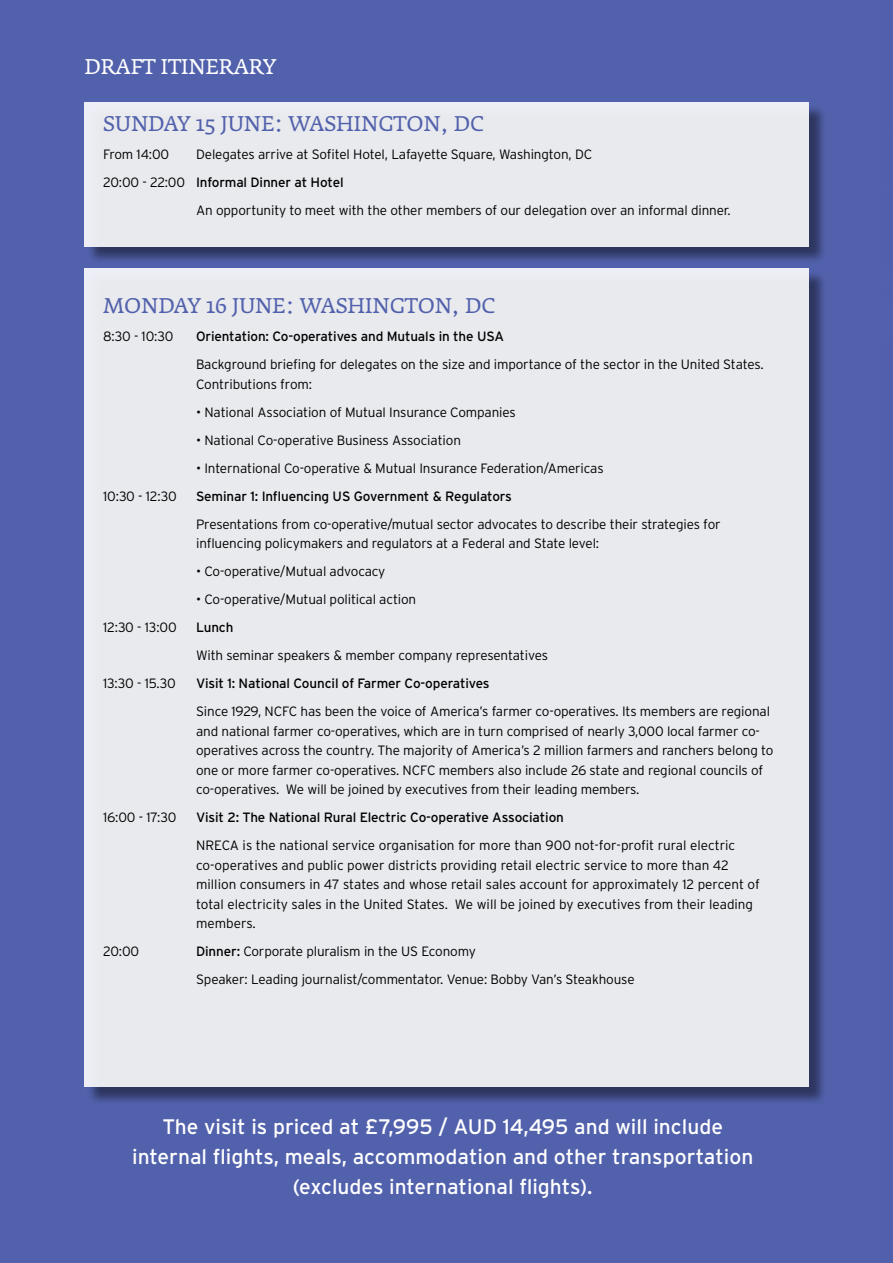
<style>
.page{position:relative;width:893px;height:1263px;background:#5261ac}
.page>*{position:absolute;margin:0;border:0;box-sizing:border-box;transform-origin:0 0}
.t1{font:21px/30px "Interstate";color:#fff;text-align:center}
.t2{font:21px "Fedra Serif A";letter-spacing:-.01em;color:#5261ac}
.t3{font:21px "Fedra Serif A";letter-spacing:-.01em;color:#fff}
.t4{font:300 13.5px/19.5px "Interstate";letter-spacing:-.01em;color:#000}
.t5{font:13.5px "Interstate";letter-spacing:-.01em;color:#000}
.s1{font-weight:300}
.s2{font-weight:400}
</style>
<div class="page">
<div style="left:87px;top:104px;width:740px;height:161px;background:#000;opacity:.45"></div>
<div style="left:84px;top:102px;width:725px;height:144px;background:#e9eaee"></div>
<div style="left:87px;top:270px;width:740px;height:836px;background:#000;opacity:.45"></div>
<div style="left:84px;top:268px;width:725px;height:819px;background:#e9eaee"></div>
<h1 class="t3" style="left:84px;top:55px;width:194px">DRAFT ITINERARY</h1>
<h1 class="t2" style="left:103px;top:111px;width:383px">SUNDAY 15 JUNE: WASHINGTON, DC</h1>
<p class="t4" style="left:103px;top:144px;width:68px">From 14:00</p>
<p class="t4" style="left:196px;top:144px;width:398px">Delegates arrive at Sofitel Hotel, Lafayette Square, Washington, DC</p>
<p class="t5" style="left:103px;top:174px;width:242px"><span class="s1">20:00 - 22:00</span> Informal Dinner at Hotel</p>
<p class="t4" style="left:196px;top:200px;width:536px">An opportunity to meet with the other members of our delegation over an informal dinner.</p>
<h1 class="t2" style="left:103px;top:294px;width:394px">MONDAY 16 JUNE: WASHINGTON, DC</h1>
<p class="t4" style="left:103px;top:326px;width:72px">8:30 - 10:30</p>
<p class="t5" style="left:196px;top:329px;width:309px">Orientation: Co-operatives and Mutuals in the USA</p>
<p class="t4" style="left:196px;top:354px;width:569px">Background briefing for delegates on the size and importance of the sector in the United States.<br>Contributions from:</p>
<p class="t4" style="left:196px;top:402px;width:321px">• National Association of Mutual Insurance Companies</p>
<p class="t4" style="left:196px;top:430px;width:266px">• National Co-operative Business Association</p>
<p class="t4" style="left:196px;top:458px;width:409px">• International Co-operative &amp; Mutual Insurance Federation/Americas</p>
<p class="t4" style="left:103px;top:486px;width:75px">10:30 - 12:30</p>
<p class="t5" style="left:196px;top:488px;width:317px">Seminar 1: Influencing US Government &amp; Regulators</p>
<p class="t4" style="left:196px;top:514px;width:526px">Presentations from co-operative/mutual sector advocates to describe their strategies for influencing policymakers and regulators at a Federal and State level:</p>
<p class="t4" style="left:196px;top:561px;width:191px">• Co-operative/Mutual advocacy</p>
<p class="t4" style="left:196px;top:589px;width:222px">• Co-operative/Mutual political action</p>
<p class="t4" style="left:103px;top:617px;width:75px">12:30 - 13:00</p>
<p class="t5" style="left:196px;top:620px;width:39px">Lunch</p>
<p class="t4" style="left:196px;top:645px;width:353px">With seminar speakers &amp; member company representatives</p>
<p class="t4" style="left:103px;top:673px;width:74px">13:30 - 15.30</p>
<p class="t5" style="left:196px;top:676px;width:295px">Visit 1: National Council of Farmer Co-operatives</p>
<p class="t4" style="left:196px;top:701px;width:579px">Since 1929, NCFC has been the voice of America’s farmer co-operatives. Its members are regional and national farmer co-operatives, which are in turn comprised of nearly 3,000 local farmer co&shy;operatives across the country. The majority of America’s 2 million farmers and ranchers belong to one or more farmer co-operatives. NCFC members also include 26 state and regional councils of co-operatives. We will be joined by executives from their leading members.</p>
<p class="t4" style="left:103px;top:807px;width:75px">16:00 - 17:30</p>
<p class="t5" style="left:196px;top:810px;width:369px">Visit 2: The National Rural Electric Co-operative Association</p>
<p class="t4" style="left:196px;top:835px;width:565px">NRECA is the national service organisation for more than 900 not-for-profit rural electric co-operatives and public power districts providing retail electric service to more than 42 million consumers in 47 states and whose retail sales account for approximately 12 percent of total electricity sales in the United States. We will be joined by executives from their leading members.</p>
<p class="t4" style="left:103px;top:941px;width:38px">20:00</p>
<p class="t4" style="left:196px;top:937px;width:440px;line-height:28px"><span class="s2">Dinner:</span> Corporate pluralism in the US Economy<br>Speaker: Leading journalist/commentator. Venue: Bobby Van’s Steakhouse</p>
<h1 class="t1" style="left:132px;top:1112px;width:623px">The visit is priced at £7,995 / AUD 14,495 and will include internal flights, meals, accommodation and other transportation (excludes international flights).</h1>
</div>
